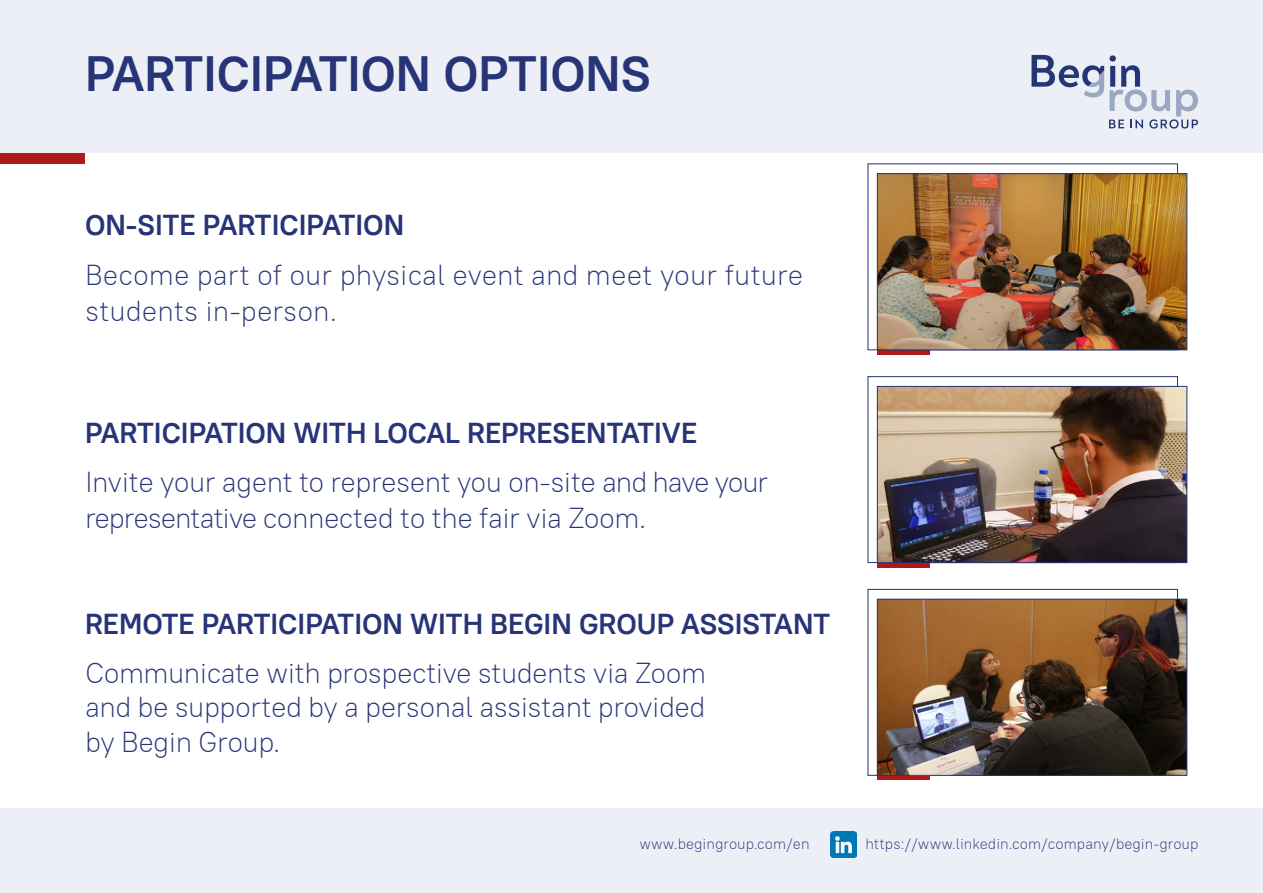
<style>
.page{position:relative;width:1263px;height:893px;background:#fff}
.page>*{position:absolute;margin:0;border:0;box-sizing:border-box;transform-origin:0 0}
.t1{font:700 49.5px "PT Root UI";color:#273477}
.t2{font:300 28.8px/34.5px "PT Root UI";letter-spacing:-.02em;color:#273477;text-align:justify}
.t3{font:700 28.8px "PT Root UI";color:#273477}
.t4{font:300 28.8px/36.3px "PT Root UI";color:#273477}
.t5{font:300 15px "PT Root UI";color:#273477}
</style>
<div class="page">
<div style="left:0;top:0;width:1263px;height:153px;background:#eceff5"></div>
<div style="left:0;top:153px;width:85px;height:11px;background:#af1917"></div>
<div style="left:0;top:808px;width:1263px;height:85px;background:#eceff5"></div>
<img style="left:830px;top:831px;width:26px;height:26px">
<svg style="left:1031px;top:55px;width:167px;height:74px"></svg>
<div style="left:877px;top:350px;width:53px;height:5px;background:#af1917"></div>
<img style="left:879px;top:176px;width:306px;height:172px">
<div style="left:877px;top:174px;width:310px;height:176px;border:1px solid #273477"></div>
<svg style="left:877px;top:563px;width:53px;height:4px"></svg>
<img style="left:879px;top:388px;width:306px;height:173px">
<div style="left:877px;top:386px;width:310px;height:177px;border:1px solid #273477"></div>
<div style="left:877px;top:775px;width:53px;height:5px;background:#af1917"></div>
<img style="left:879px;top:601px;width:306px;height:172px">
<div style="left:877px;top:599px;width:310px;height:176px;border:1px solid #273477"></div>
<h1 class="t1" style="left:85px;top:42px;width:567px">PARTICIPATION OPTIONS</h1>
<p class="t3" style="left:85px;top:207px;width:321px">ON-SITE PARTICIPATION</p>
<p class="t4" style="left:85px;top:256px;width:720px">Become part of our physical event and meet your future students in-person.</p>
<p class="t3" style="left:85px;top:414px;width:614px">PARTICIPATION WITH LOCAL REPRESENTATIVE</p>
<p class="t2" style="left:85px;top:464px;width:685px;line-height:36.3px">Invite your agent to represent you on-site and have your representative connected to the fair via Zoom.</p>
<p class="t3" style="left:85px;top:605px;width:747px">REMOTE PARTICIPATION WITH BEGIN GROUP ASSISTANT</p>
<p class="t2" style="left:85px;top:655px;width:623px">Communicate with prospective students via Zoom and be supported by a personal assistant provided by Begin Group.</p>
<p class="t5" style="left:639px;top:834px;width:172px">www.begingroup.com/en</p>
<p class="t5" style="left:865px;top:834px;width:335px">https://www.linkedin.com/company/begin-group</p>
</div>
